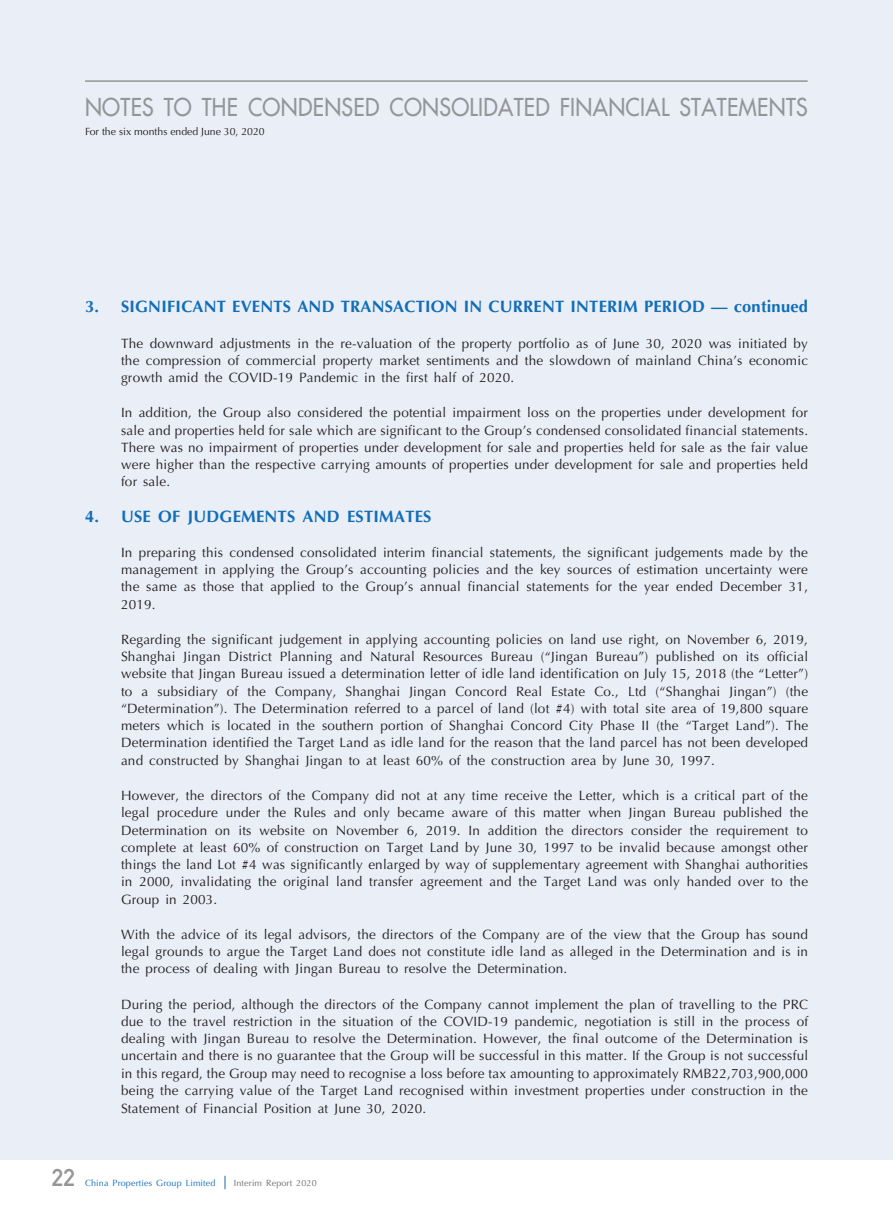
<style>
.page{position:relative;width:893px;height:1212px;background:#fff}
.page>*{position:absolute;margin:0;border:0;box-sizing:border-box;transform-origin:0 0}
.t1{font:500 24px "Futura Std";letter-spacing:.015em;color:#939598;scale:.9 1}
.t2{font:24px "DIN Mittelschrift Std";color:#939598}
._03_H1{font:700 16.5px "Optima LT Std";letter-spacing:.015em;color:#106db7}
._12___P2{font:13.5px/17.2px "Optima LT Std";letter-spacing:.015em;color:#231f20;text-align:justify}
.t3{font:10.5px "Optima LT Std";color:#231f20}
.t4{font:9px "Optima LT Std";letter-spacing:.015em;color:#106db7}
.t5{font:9px "Optima LT Std";letter-spacing:.015em;color:#6c6d70}
</style>
<div class="page">
<div style="left:0;top:0;width:893px;height:1159px;background:#e9eef7"></div>
<svg style="left:225px;top:1176px;width:1px;height:13px"></svg>
<hr style="left:85px;top:80px;width:723px;height:2px;background:#939598">
<h1 class="t1" style="left:85px;top:92px;width:805px">NOTES TO THE CONDENSED CONSOLIDATED FINANCIAL STATEMENTS</h1>
<p class="t3" style="left:85px;top:125px;width:181px">For the six months ended June 30, 2020</p>
<p class="_03_H1" style="left:85px;top:297px;width:724px">3. SIGNIFICANT EVENTS AND TRANSACTION IN CURRENT INTERIM PERIOD — continued</p>
<p class="_12___P2" style="left:121px;top:335px;width:689px">The downward adjustments in the re-valuation of the property portfolio as of June 30, 2020 was initiated by the compression of commercial property market sentiments and the slowdown of mainland China’s economic growth amid the COVID-19 Pandemic in the first half of 2020.</p>
<p class="_12___P2" style="left:121px;top:404px;width:688px">In addition, the Group also considered the potential impairment loss on the properties under development for sale and properties held for sale which are significant to the Group’s condensed consolidated financial statements.<br>There was no impairment of properties under development for sale and properties held for sale as the fair value were higher than the respective carrying amounts of properties under development for sale and properties held for sale.</p>
<p class="_03_H1" style="left:85px;top:506px;width:348px">4. USE OF JUDGEMENTS AND ESTIMATES</p>
<p class="_12___P2" style="left:121px;top:544px;width:688px">In preparing this condensed consolidated interim financial statements, the significant judgements made by the management in applying the Group’s accounting policies and the key sources of estimation uncertainty were the same as those that applied to the Group’s annual financial statements for the year ended December 31, 2019.</p>
<p class="_12___P2" style="left:121px;top:631px;width:689px">Regarding the significant judgement in applying accounting policies on land use right, on November 6, 2019, Shanghai Jingan District Planning and Natural Resources Bureau (“Jingan Bureau”) published on its official website that Jingan Bureau issued a determination letter of idle land identification on July 15, 2018 (the “Letter”) to a subsidiary of the Company, Shanghai Jingan Concord Real Estate Co., Ltd (“Shanghai Jingan”) (the “Determination”). The Determination referred to a parcel of land (lot #4) with total site area of 19,800 square meters which is located in the southern portion of Shanghai Concord City Phase II (the “Target Land”). The Determination identified the Target Land as idle land for the reason that the land parcel has not been developed and constructed by Shanghai Jingan to at least 60% of the construction area by June 30, 1997.</p>
<p class="_12___P2" style="left:121px;top:787px;width:688px">However, the directors of the Company did not at any time receive the Letter, which is a critical part of the legal procedure under the Rules and only became aware of this matter when Jingan Bureau published the Determination on its website on November 6, 2019. In addition the directors consider the requirement to complete at least 60% of construction on Target Land by June 30, 1997 to be invalid because amongst other things the land Lot #4 was significantly enlarged by way of supplementary agreement with Shanghai authorities in 2000, invalidating the original land transfer agreement and the Target Land was only handed over to the Group in 2003.</p>
<p class="_12___P2" style="left:121px;top:926px;width:689px">With the advice of its legal advisors, the directors of the Company are of the view that the Group has sound legal grounds to argue the Target Land does not constitute idle land as alleged in the Determination and is in the process of dealing with Jingan Bureau to resolve the Determination.</p>
<p class="_12___P2" style="left:121px;top:995px;width:689px">During the period, although the directors of the Company cannot implement the plan of travelling to the PRC due to the travel restriction in the situation of the COVID-19 pandemic, negotiation is still in the process of dealing with Jingan Bureau to resolve the Determination. However, the final outcome of the Determination is uncertain and there is no guarantee that the Group will be successful in this matter. If the Group is not successful in this regard, the Group may need to recognise a loss before tax amounting to approximately RMB22,703,900,000 being the carrying value of the Target Land recognised within investment properties under construction in the Statement of Financial Position at June 30, 2020.</p>
<h1 class="t2" style="left:52px;top:1163px;width:25px">22</h1>
<p class="t4" style="left:85px;top:1177px;width:132px">China Properties Group Limited</p>
<p class="t5" style="left:234px;top:1177px;width:84px">Interim Report 2020</p>
</div>
